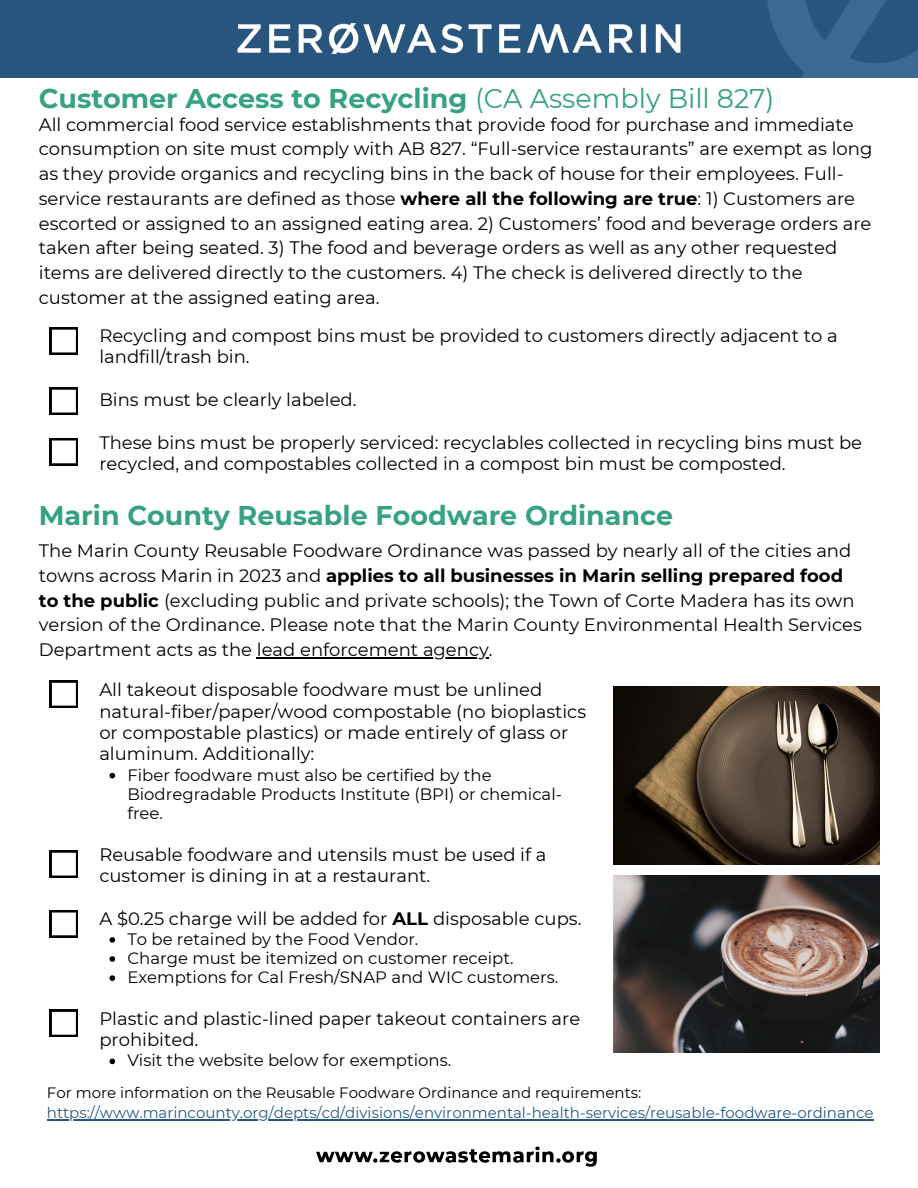
<style>
.page{position:relative;width:918px;height:1188px;background:#fff}
.page>*{position:absolute;margin:0;border:0;box-sizing:border-box;transform-origin:0 0}
.t1{font:700 27px "Montserrat";color:#36a183}
.t2{font:18px/24.8px "Montserrat";color:#000}
.t3{font:16.5px/19.2px "Montserrat";color:#000}
.t4{font:15px "Montserrat";color:#295982}
.t5{font:15px "Montserrat";color:#000}
.s1{font-weight:400}
.s2{font-weight:700}
</style>
<div class="page">
<div style="left:50px;top:327px;width:28px;height:28px;background:#000"></div>
<svg style="left:52px;top:329px;width:24px;height:24px"></svg>
<div style="left:50px;top:387px;width:28px;height:28px;background:#000"></div>
<svg style="left:52px;top:389px;width:24px;height:24px"></svg>
<div style="left:50px;top:438px;width:28px;height:28px;background:#000"></div>
<svg style="left:52px;top:440px;width:24px;height:24px"></svg>
<img style="left:614px;top:876px;width:265px;height:176px">
<img style="left:614px;top:687px;width:265px;height:178px">
<hr style="left:257px;top:657px;width:232px;height:1px;background:#000">
<svg style="left:110px;top:773px;width:5px;height:5px"></svg>
<svg style="left:110px;top:937px;width:5px;height:6px"></svg>
<svg style="left:110px;top:956px;width:5px;height:6px"></svg>
<svg style="left:110px;top:975px;width:5px;height:6px"></svg>
<svg style="left:110px;top:1059px;width:5px;height:5px"></svg>
<svg style="left:50px;top:681px;width:28px;height:27px"></svg>
<div style="left:50px;top:850px;width:28px;height:28px;background:#000"></div>
<svg style="left:52px;top:852px;width:24px;height:24px"></svg>
<div style="left:50px;top:910px;width:28px;height:28px;background:#000"></div>
<svg style="left:52px;top:912px;width:24px;height:24px"></svg>
<svg style="left:50px;top:1010px;width:28px;height:27px"></svg>
<hr style="left:47px;top:1119px;width:827px;height:2px;background:#295982">
<img style="left:0;top:0;width:918px;height:78px">
<img style="left:316px;top:1146px;width:281px;height:21px">
<p class="t1" style="left:39px;top:82px;width:737px">Customer Access to Recycling <span class="s1">(CA Assembly Bill 827)</span></p>
<h2 class="t2" style="left:39px;top:112px;width:835px">All commercial food service establishments that provide food for purchase and immediate consumption on site must comply with AB 827. “Full-service restaurants” are exempt as long as they provide organics and recycling bins in the back of house for their employees. Full&shy;service restaurants are defined as those <span class="s2">where all the following are true</span>: 1) Customers are escorted or assigned to an assigned eating area. 2) Customers’ food and beverage orders are taken after being seated. 3) The food and beverage orders as well as any other requested items are delivered directly to the customers. 4) The check is delivered directly to the customer at the assigned eating area.</h2>
<h3 class="t2" style="left:99px;top:325px;width:740px;line-height:21.3px">Recycling and compost bins must be provided to customers directly adjacent to a landfill/trash bin.</h3>
<h3 class="t2" style="left:99px;top:387px;width:259px">Bins must be clearly labeled.</h3>
<h3 class="t2" style="left:99px;top:432px;width:764px;line-height:21.3px">These bins must be properly serviced: recyclables collected in recycling bins must be recycled, and compostables collected in a compost bin must be composted.</h3>
<h3 class="t1" style="left:39px;top:499px;width:636px">Marin County Reusable Foodware Ordinance</h3>
<h1 class="t2" style="left:39px;top:538px;width:824px">The Marin County Reusable Foodware Ordinance was passed by nearly all of the cities and towns across Marin in 2023 and <span class="s2">applies to all businesses in Marin selling prepared food to the public</span> (excluding public and private schools); the Town of Corte Madera has its own version of the Ordinance. Please note that the Marin County Environmental Health Services Department acts as the lead enforcement agency.</h1>
<h3 class="t2" style="left:99px;top:679px;width:488px;line-height:21.3px">All takeout disposable foodware must be unlined natural-fiber/paper/wood compostable (no bioplastics or compostable plastics) or made entirely of glass or aluminum. Additionally:</h3>
<p class="t3" style="left:127px;top:765px;width:436px">Fiber foodware must also be certified by the<br>Biodregradable Products Institute (BPI) or chemical&shy;free.</p>
<h3 class="t2" style="left:99px;top:843px;width:449px;line-height:21.3px">Reusable foodware and utensils must be used if a customer is dining in at a restaurant.</h3>
<h3 class="t2" style="left:99px;top:906px;width:484px">A $0.25 charge will be added for <span class="s2">ALL</span> disposable cups.</h3>
<p class="t3" style="left:127px;top:929px;width:293px">To be retained by the Food Vendor.</p>
<p class="t3" style="left:127px;top:949px;width:388px">Charge must be itemized on customer receipt.</p>
<p class="t3" style="left:127px;top:968px;width:432px">Exemptions for Cal Fresh/SNAP and WIC customers.</p>
<h3 class="t2" style="left:99px;top:1008px;width:482px;line-height:21.3px">Plastic and plastic-lined paper takeout containers are prohibited.</h3>
<p class="t3" style="left:127px;top:1051px;width:325px">Visit the website below for exemptions.</p>
<p class="t5" style="left:47px;top:1084px;width:596px">For more information on the Reusable Foodware Ordinance and requirements:</p>
<p class="t4" style="left:47px;top:1104px;width:828px">https://www.marincounty.org/depts/cd/divisions/environmental-health-services/reusable-foodware-ordinance</p>
</div>
